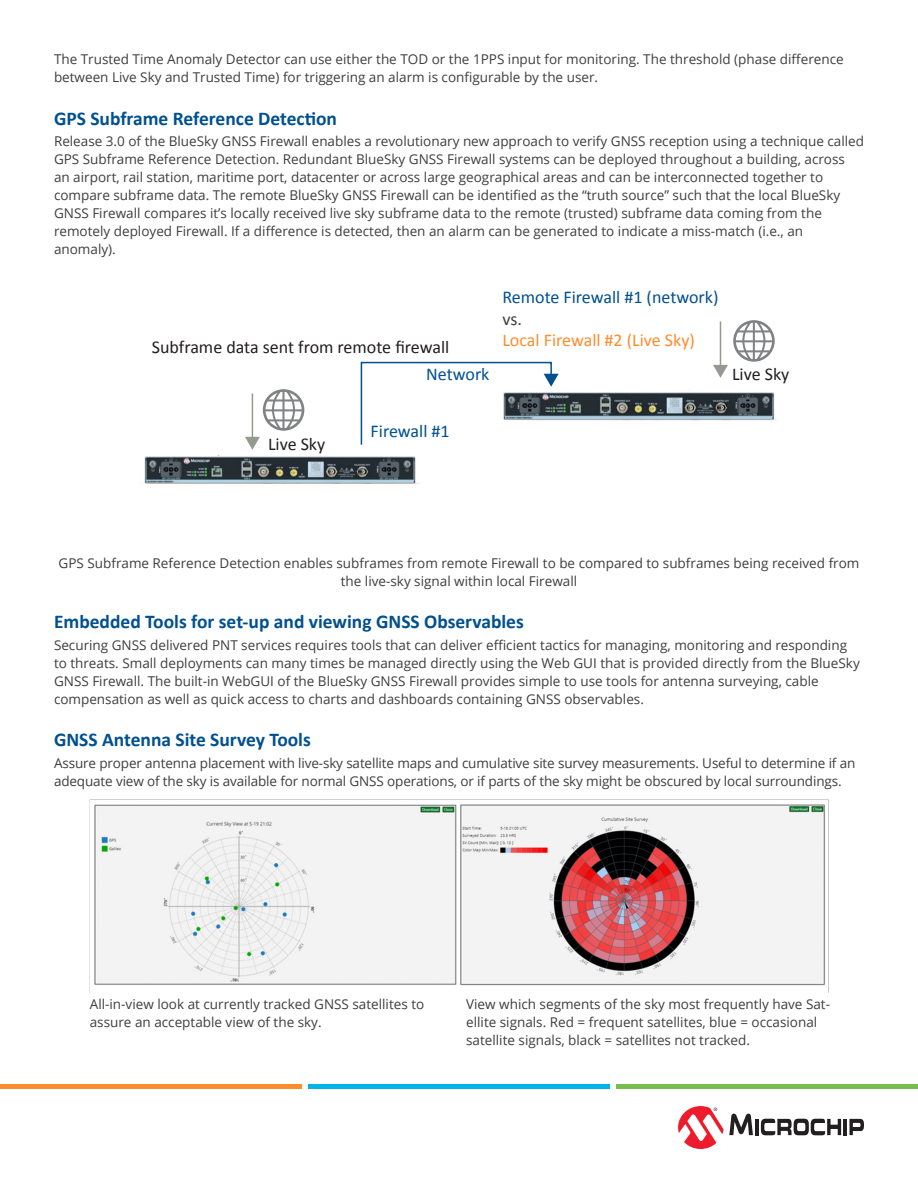
<style>
.page{position:relative;width:918px;height:1188px;background:#fff}
.page>*{position:absolute;margin:0;border:0;box-sizing:border-box;transform-origin:0 0}
.SUBHEAD1{font:700 19.5px "Calibri";color:#005090}
.t1{font:18px/21.6px "Calibri";color:#005090}
.t2{font:18px "Calibri";color:#231f20}
.BODY_TEXT{font:13.5px/18px "Open Sans";color:#3e3e3f}
.s1{color:#3e3e3f}
.s2{color:#ff8c2c}
</style>
<div class="page">
<svg style="left:729px;top:1114px;width:24px;height:21px"></svg>
<hr style="left:755px;top:1119px;width:4px;height:16px;background:#231f20">
<hr style="left:844px;top:1119px;width:3px;height:16px;background:#231f20">
<svg style="left:849px;top:1119px;width:15px;height:16px"></svg>
<svg style="left:761px;top:1118px;width:80px;height:17px"></svg>
<svg style="left:678px;top:1106px;width:45px;height:43px"></svg>
<div style="left:0;top:1084px;width:301px;height:5px;background:#ff8c2c"></div>
<div style="left:308px;top:1084px;width:301px;height:5px;background:#00b5e6"></div>
<div style="left:616px;top:1084px;width:302px;height:5px;background:#77be4e"></div>
<img style="left:144px;top:455px;width:276px;height:29px">
<img style="left:559px;top:389px;width:217px;height:32px">
<svg style="left:360px;top:361px;width:199px;height:84px"></svg>
<hr style="left:252px;top:393px;width:1px;height:46px;background:#959a91">
<svg style="left:245px;top:437px;width:15px;height:13px"></svg>
<svg style="left:713px;top:320px;width:62px;height:58px"></svg>
<svg style="left:263px;top:389px;width:41px;height:42px"></svg>
<img style="left:90px;top:799px;width:738px;height:187px">
<p class="BODY_TEXT" style="left:54px;top:50px;width:791px">The Trusted Time Anomaly Detector can use either the TOD or the 1PPS input for monitoring. The threshold (phase difference between Live Sky and Trusted Time) for triggering an alarm is configurable by the user.</p>
<p class="SUBHEAD1" style="left:54px;top:106px;width:285px">GPS Subframe Reference Detection</p>
<p class="BODY_TEXT" style="left:54px;top:132px;width:812px">Release 3.0 of the BlueSky GNSS Firewall enables a revolutionary new approach to verify GNSS reception using a technique called GPS Subframe Reference Detection. Redundant BlueSky GNSS Firewall systems can be deployed throughout a building, across an airport, rail station, maritime port, datacenter or across large geographical areas and can be interconnected together to compare subframe data. The remote BlueSky GNSS Firewall can be identified as the “truth source” such that the local BlueSky GNSS Firewall compares it’s locally received live sky subframe data to the remote (trusted) subframe data coming from the remotely deployed Firewall. If a difference is detected, then an alarm can be generated to indicate a miss-match (i.e., an anomaly).</p>
<p class="t2" style="left:152px;top:336px;width:299px">Subframe data sent from remote firewall</p>
<p class="t1" style="left:426px;top:363px;width:65px">Network</p>
<p class="t1" style="left:502px;top:286px;width:218px">Remote Firewall #1 (network) <span class="s1">vs.<br></span><span class="s2">Local Firewall #2 (Live Sky)</span></p>
<p class="t2" style="left:732px;top:362px;width:59px">Live Sky</p>
<p class="t2" style="left:268px;top:432px;width:59px">Live Sky</p>
<p class="t1" style="left:371px;top:420px;width:80px">Firewall #1</p>
<p class="BODY_TEXT" style="left:59px;top:553px;width:802px;text-align:center">GPS Subframe Reference Detection enables subframes from remote Firewall to be compared to subframes being received from the live-sky signal within local Firewall</p>
<p class="SUBHEAD1" style="left:54px;top:609px;width:471px">Embedded Tools for set-up and viewing GNSS Observables</p>
<p class="BODY_TEXT" style="left:54px;top:635px;width:807px">Securing GNSS delivered PNT services requires tools that can deliver efficient tactics for managing, monitoring and responding to threats. Small deployments can many times be managed directly using the Web GUI that is provided directly from the BlueSky GNSS Firewall. The built-in WebGUI of the BlueSky GNSS Firewall provides simple to use tools for antenna surveying, cable compensation as well as quick access to charts and dashboards containing GNSS observables.</p>
<p class="SUBHEAD1" style="left:54px;top:727px;width:258px">GNSS Antenna Site Survey Tools</p>
<p class="BODY_TEXT" style="left:54px;top:753px;width:803px">Assure proper antenna placement with live-sky satellite maps and cumulative site survey measurements. Useful to determine if an adequate view of the sky is available for normal GNSS operations, or if parts of the sky might be obscured by local surroundings.</p>
<p class="BODY_TEXT" style="left:90px;top:994px;width:336px">All-in-view look at currently tracked GNSS satellites to assure an acceptable view of the sky.</p>
<p class="BODY_TEXT" style="left:466px;top:994px;width:365px">View which segments of the sky most frequently have Sat&shy;ellite signals. Red = frequent satellites, blue = occasional satellite signals, black = satellites not tracked.</p>
</div>
